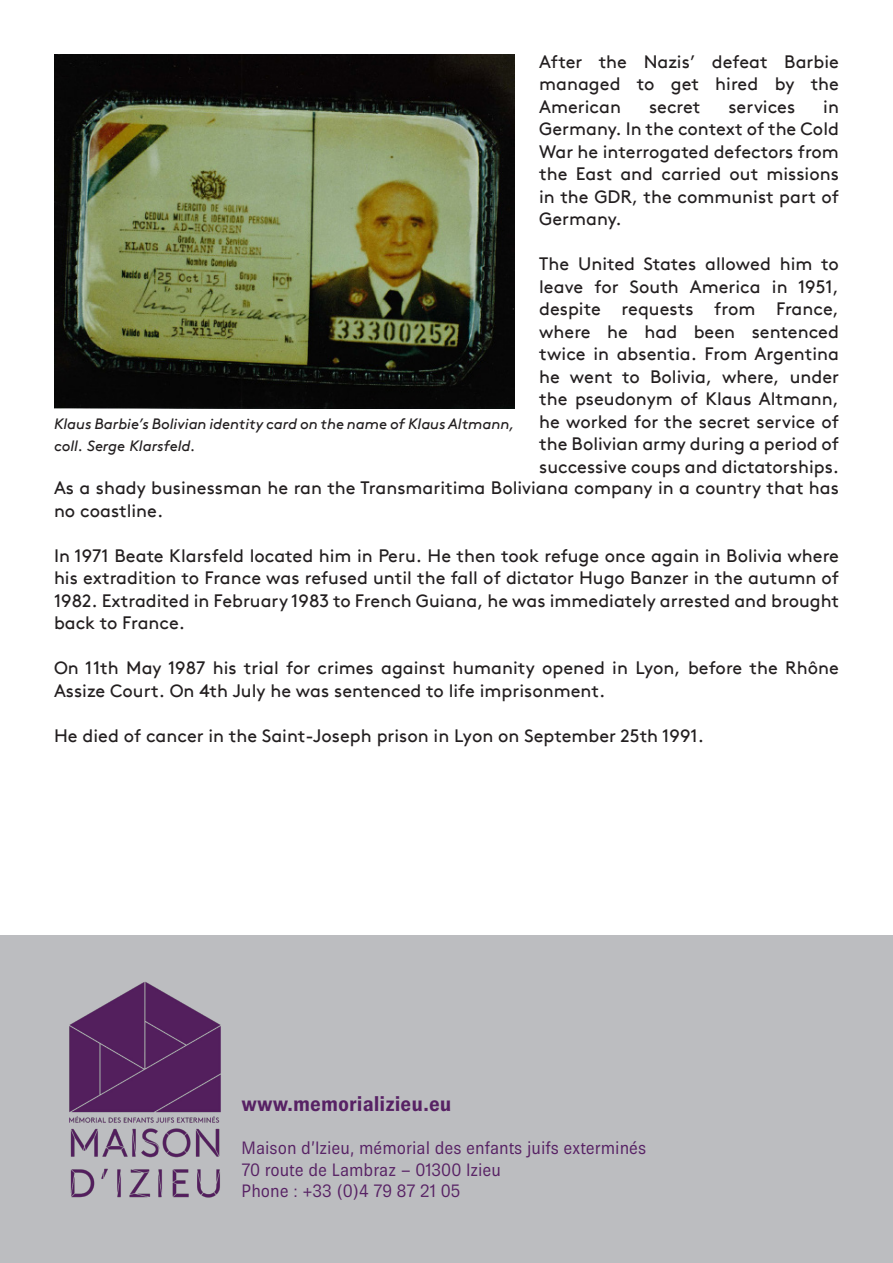
<style>
.page{position:relative;width:893px;height:1263px;background:#fff}
.page>*{position:absolute;margin:0;border:0;box-sizing:border-box;transform-origin:0 0}
.t1{font:700 21px "Brown Pro";color:#572164}
.t2{font:18px/22.5px "Brown TT";color:#231f20;text-align:justify}
.t3{font:18px "Brown Pro";color:#572164}
.t4{font:italic 15px/21.6px "Brown TT";color:#231f20}
</style>
<div class="page">
<img style="left:54px;top:54px;width:461px;height:355px">
<div style="left:0;top:935px;width:893px;height:328px;background:#bcbdc0"></div>
<img style="left:69px;top:981px;width:152px;height:217px">
<p class="t2" style="left:539px;top:50px;width:301px">After the Nazis’ defeat Barbie managed to get hired by the American</p>
<p class="t2" style="left:539px;top:95px;width:301px;text-indent:284px">in Germany. In the context of the Cold War he interrogated defectors from the East and carried out missions in the GDR, the communist part of Germany.</p>
<p class="t2" style="left:539px;top:253px;width:301px">The United States allowed him to</p>
<p class="t2" style="left:539px;top:275px;width:301px">leave for South America in 1951,</p>
<p class="t2" style="left:539px;top:298px;width:301px">despite requests from France,</p>
<p class="t2" style="left:539px;top:320px;width:301px">where he had been sentenced</p>
<p class="t2" style="left:539px;top:343px;width:301px">twice in absentia. From Argentina</p>
<p class="t2" style="left:539px;top:365px;width:301px">he went to Bolivia, where, under</p>
<p class="t2" style="left:539px;top:388px;width:301px">the pseudonym of Klaus Altmann,</p>
<p class="t2" style="left:539px;top:410px;width:301px">he worked for the secret service of</p>
<p class="t2" style="left:539px;top:433px;width:301px">the Bolivian army during a period of</p>
<p class="t2" style="left:539px;top:455px;width:301px">successive coups and dictatorships.</p>
<p class="t2" style="left:54px;top:477px;width:786px">As a shady businessman he ran the Transmaritima Boliviana company in a country that has</p>
<p class="t2" style="left:54px;top:499px;width:111px">no coastline.</p>
<p class="t2" style="left:54px;top:544px;width:787px">In 1971 Beate Klarsfeld located him in Peru. He then took refuge once again in Bolivia where his extradition to France was refused until the fall of dictator Hugo Banzer in the autumn of 1982. Extradited in February 1983 to French Guiana, he was immediately arrested and brought back to France.</p>
<p class="t2" style="left:54px;top:657px;width:786px">On 11th May 1987 his trial for crimes against humanity opened in Lyon, before the Rhône<br>Assize Court. On 4th July he was sentenced to life imprisonment.</p>
<p class="t2" style="left:54px;top:724px;width:651px">He died of cancer in the Saint-Joseph prison in Lyon on September 25th 1991.</p>
<p class="t2" style="left:649px;top:95px;width:53px">secret</p>
<p class="t2" style="left:728px;top:95px;width:68px">services</p>
<p class="t4" style="left:54px;top:413px;width:462px">Klaus Barbie’s Bolivian identity card on the name of Klaus Altmann, coll. Serge Klarsfeld.</p>
<p class="t1" style="left:242px;top:1092px;width:211px">www.memorializieu.eu</p>
<p class="t3" style="left:242px;top:1138px;width:406px">Maison d’Izieu, mémorial des enfants juifs exterminés</p>
<p class="t3" style="left:242px;top:1160px;width:261px">70 route de Lambraz – 01300 Izieu</p>
<p class="t3" style="left:242px;top:1181px;width:220px">Phone : +33 (0)4 79 87 21 05</p>
</div>
